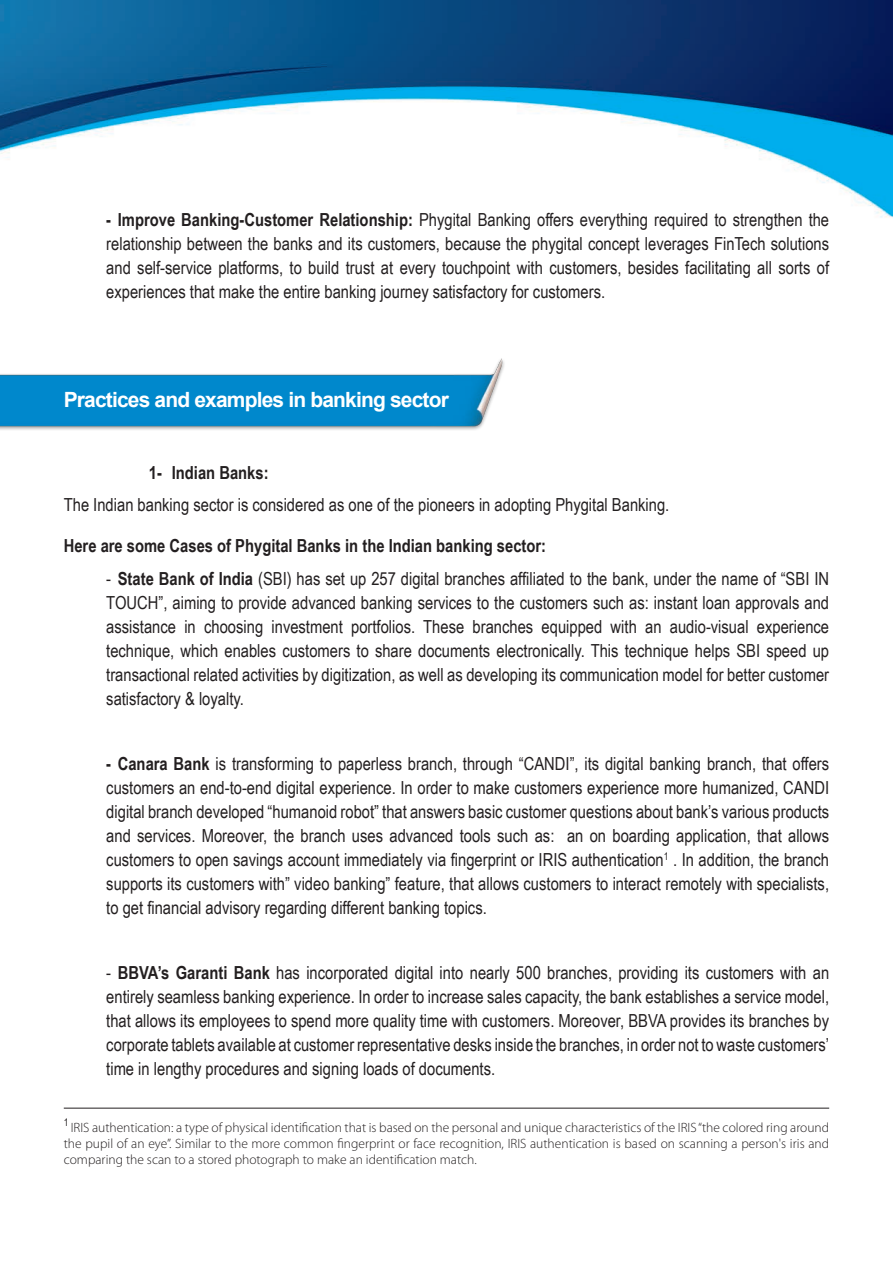
<style>
.page{position:relative;width:893px;height:1263px;background:#fff}
.page>*{position:absolute;margin:0;border:0;box-sizing:border-box;transform-origin:0 0}
.M_With_B{font:700 21px "Arial";letter-spacing:-.04em;color:#fff}
.M_With_B-2{font:18px/24px "Arial Narrow";color:#231f20;text-align:justify}
.M_With_B-3{font:700 18px "Arial Narrow";color:#231f20}
.t1{font:300 13.5px/16.2px "Myriad Pro";color:#231f20;text-align:justify}
.s1{font-weight:700}
</style>
<div class="page">
<img style="left:0;top:0;width:893px;height:1109px">
<img style="left:0;top:353px;width:514px;height:84px">
<hr style="left:64px;top:1108px;width:765px;height:1px;background:#231f20">
<p class="M_With_B-2" style="left:106px;top:207px;width:724px"><span class="s1">- Improve Banking-Customer Relationship:</span> Phygital Banking offers everything required to strengthen the relationship between the banks and its customers, because the phygital concept leverages FinTech solutions and self-service platforms, to build trust at every touchpoint with customers, besides facilitating all sorts of experiences that make the entire banking journey satisfactory for customers.</p>
<p class="M_With_B" style="left:64px;top:386px;width:387px">Practices and examples in banking sector</p>
<p class="M_With_B-3" style="left:149px;top:459px;width:121px">1- Indian Banks:</p>
<p class="M_With_B-2" style="left:64px;top:492px;width:607px">The Indian banking sector is considered as one of the pioneers in adopting Phygital Banking.</p>
<p class="M_With_B-3" style="left:64px;top:532px;width:484px">Here are some Cases of Phygital Banks in the Indian banking sector:</p>
<p class="M_With_B-2" style="left:106px;top:566px;width:724px">- <span class="s1">State Bank of India</span> (SBI) has set up 257 digital branches affiliated to the bank, under the name of “SBI IN TOUCH”, aiming to provide advanced banking services to the customers such as: instant loan approvals and assistance in choosing investment portfolios. These branches equipped with an audio-visual experience technique, which enables customers to share documents electronically. This technique helps SBI speed up transactional related activities by digitization, as well as developing its communication model for better customer satisfactory &amp; loyalty.</p>
<p class="M_With_B-2" style="left:106px;top:751px;width:724px"><span class="s1">- Canara Bank</span> is transforming to paperless branch, through “CANDI”, its digital banking branch, that offers customers an end-to-end digital experience. In order to make customers experience more humanized, CANDI digital branch developed “humanoid robot” that answers basic customer questions about bank’s various products and services. Moreover, the branch uses advanced tools such as: an on boarding application, that allows customers to open savings account immediately via fingerprint or IRIS authentication<sup>1</sup> . In addition, the branch supports its customers with” video banking” feature, that allows customers to interact remotely with specialists, to get financial advisory regarding different banking topics.</p>
<p class="M_With_B-2" style="left:106px;top:960px;width:724px">- <span class="s1">BBVA’s Garanti Bank</span> has incorporated digital into nearly 500 branches, providing its customers with an entirely seamless banking experience. In order to increase sales capacity, the bank establishes a service model, that allows its employees to spend more quality time with customers. Moreover, BBVA provides its branches by corporate tablets available at customer representative desks inside the branches, in order not to waste customers’ time in lengthy procedures and signing loads of documents.</p>
<p class="t1" style="left:64px;top:1119px;width:767px"><sup>1</sup> IRIS authentication: a type of physical identification that is based on the personal and unique characteristics of the IRIS “the colored ring around the pupil of an eye”. Similar to the more common fingerprint or face recognition, IRIS authentication is based on scanning a person's iris and comparing the scan to a stored photograph to make an identification match.</p>
</div>
